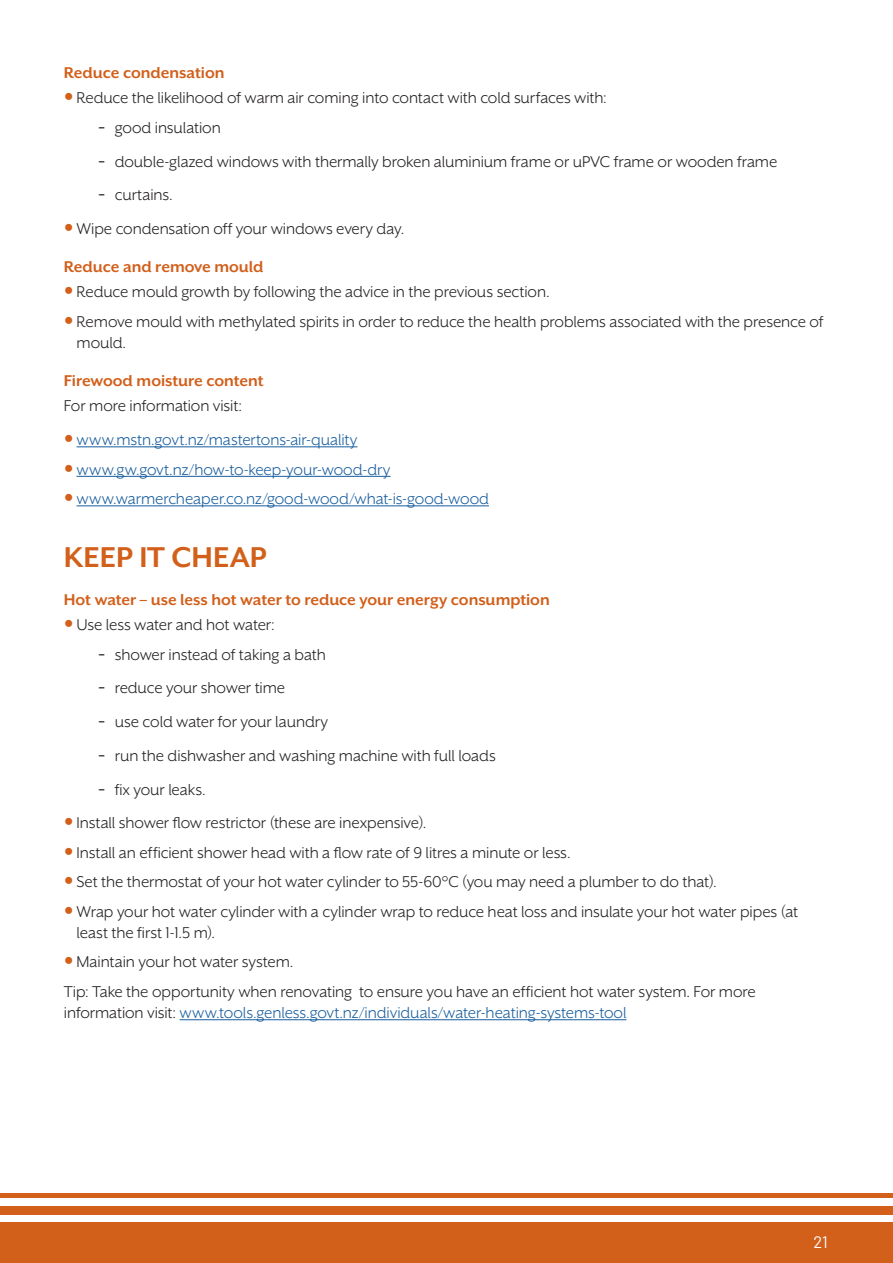
<style>
.page{position:relative;width:893px;height:1263px;background:#fff}
.page>*{position:absolute;margin:0;border:0;box-sizing:border-box;transform-origin:0 0}
.t1{font:700 33px "Mr Eaves XL San OT";letter-spacing:.005em;color:#d25f1a}
.t2{font:18px/29.5px "Mr Eaves XL San OT";letter-spacing:-.005em;color:#231f20}
.t3{font:18px/29.5px "Mr Eaves XL San OT";letter-spacing:-.005em;color:#175d9e}
.t4{font:700 18px "Mr Eaves XL San OT";letter-spacing:-.005em;color:#d25f1a}
.t5{font:16.5px "Barlow";color:#fff}
.s1{font-weight:700}
.s2{color:#231f20}
</style>
<div class="page">
<div style="left:0;top:1222px;width:893px;height:41px;background:#d25f1a"></div>
<div style="left:0;top:1206px;width:893px;height:8px;background:#d25f1a"></div>
<div style="left:0;top:1193px;width:893px;height:5px;background:#d25f1a"></div>
<hr style="left:77px;top:447px;width:280px;height:1px;background:#175d9e">
<hr style="left:77px;top:476px;width:313px;height:1px;background:#175d9e">
<hr style="left:77px;top:506px;width:412px;height:1px;background:#175d9e">
<hr style="left:180px;top:1019px;width:446px;height:1px;background:#175d9e">
<p class="t4" style="left:64px;top:64px;width:162px">Reduce condensation</p>
<p class="t2" style="left:98px;top:83px;width:510px;text-indent:-21px">Reduce the likelihood of warm air coming into contact with cold surfaces with: <span class="s1">−</span> good insulation</p>
<p class="t2" style="left:98px;top:147px;width:681px"><span class="s1">−</span> double-glazed windows with thermally broken aluminium frame or uPVC frame or wooden frame</p>
<p class="t2" style="left:98px;top:180px;width:77px"><span class="s1">−</span> curtains.</p>
<p class="t2" style="left:77px;top:214px;width:329px">Wipe condensation off your windows every day.</p>
<p class="t4" style="left:64px;top:258px;width:201px">Reduce and remove mould</p>
<p class="t2" style="left:77px;top:277px;width:748px">Reduce mould growth by following the advice in the previous section.<br>Remove mould with methylated spirits in order to reduce the health problems associated with the presence of</p>
<p class="t2" style="left:77px;top:328px;width:51px">mould.</p>
<p class="t4" style="left:64px;top:372px;width:201px">Firewood moisture content</p>
<p class="t2" style="left:64px;top:391px;width:180px">For more information visit:</p>
<p class="t3" style="left:77px;top:425px;width:414px">www.mstn.govt.nz/mastertons-air-quality www.gw.govt.nz/how-to-keep-your-wood-dry www.warmercheaper.co.nz/good-wood/what-is-good-wood</p>
<h1 class="t1" style="left:64px;top:540px;width:204px">KEEP IT CHEAP</h1>
<p class="t4" style="left:64px;top:590px;width:488px">Hot water – use less hot water to reduce your energy consumption</p>
<p class="t2" style="left:98px;top:610px;width:230px;text-indent:-21px">Use less water and hot water:<br><span class="s1">−</span> shower instead of taking a bath</p>
<p class="t2" style="left:98px;top:673px;width:189px"><span class="s1">−</span> reduce your shower time</p>
<p class="t2" style="left:98px;top:707px;width:232px"><span class="s1">−</span> use cold water for your laundry</p>
<p class="t2" style="left:98px;top:741px;width:399px"><span class="s1">−</span> run the dishwasher and washing machine with full loads</p>
<p class="t2" style="left:98px;top:774px;width:109px"><span class="s1">−</span> fix your leaks.</p>
<p class="t2" style="left:77px;top:808px;width:351px">Install shower flow restrictor (these are inexpensive).</p>
<p class="t2" style="left:77px;top:838px;width:723px">Install an efficient shower head with a flow rate of 9 litres a minute or less.<br>Set the thermostat of your hot water cylinder to 55-60°C (you may need a plumber to do that).<br>Wrap your hot water cylinder with a cylinder wrap to reduce heat loss and insulate your hot water pipes (at</p>
<p class="t2" style="left:77px;top:918px;width:140px">least the first 1-1.5 m).</p>
<p class="t2" style="left:77px;top:947px;width:218px">Maintain your hot water system.</p>
<p class="t2" style="left:64px;top:977px;width:693px">Tip: Take the opportunity when renovating to ensure you have an efficient hot water system. For more</p>
<p class="t3" style="left:64px;top:998px;width:564px"><span class="s2">information visit:</span> www.tools.genless.govt.nz/individuals/water-heating-systems-tool</p>
<p class="t5" style="left:813px;top:1231px;width:16px">21</p>
</div>
